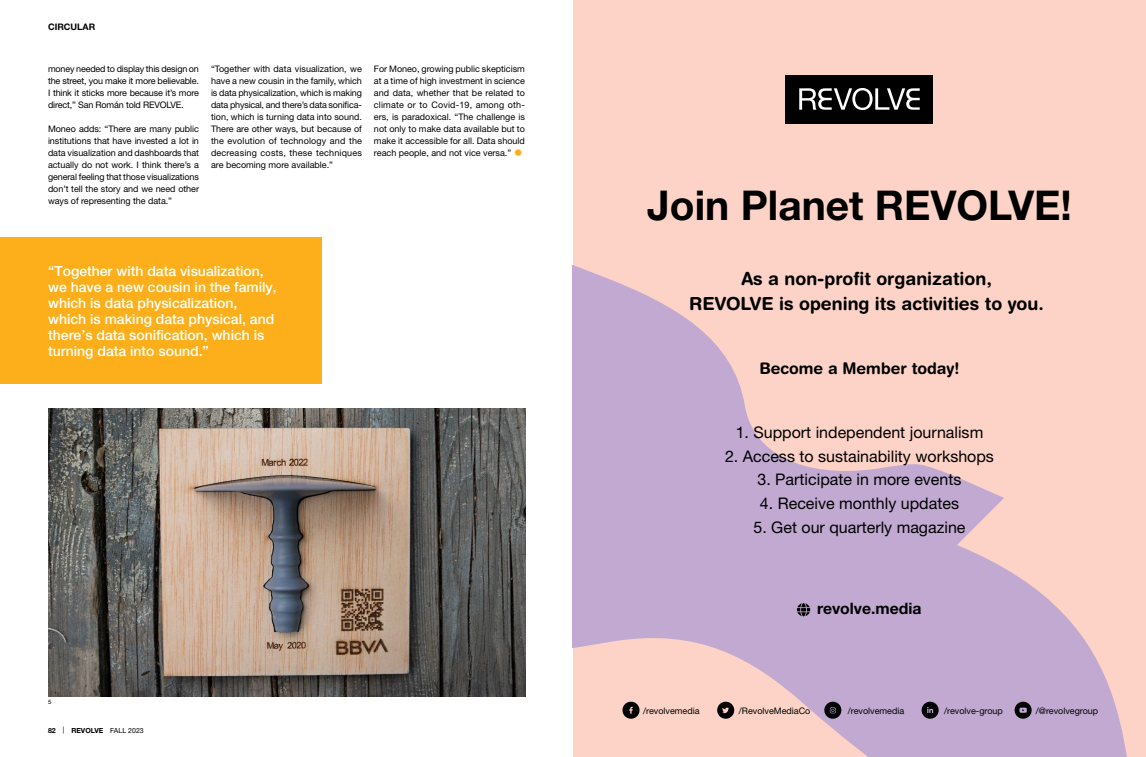
<style>
.page{position:relative;width:1146px;height:757px;background:#fff}
.page>*{position:absolute;margin:0;border:0;box-sizing:border-box;transform-origin:0 0}
.t1{font:700 41.1px "Helvetica Neue LT Std";color:#000}
.t2{font:700 18px/25px "Helvetica Rounded LT Std";color:#000;text-align:center}
.t3{font:16px "Helvetica Neue LT Std";color:#000}
.t4{font:700 16px "Helvetica Rounded LT Std";color:#000}
.t5{font:700 15.7px "Helvetica Neue LT Std";color:#000}
.t6{font:500 14px/16px "Helvetica Neue LT Std";color:#fff}
.t7{font:9px/12px "Helvetica Neue LT Std";color:#000;text-align:justify}
.t8{font:700 9px "Helvetica Neue LT Std";color:#000}
.t9{font:700 7px "Helvetica Neue LT Std";color:#000}
.t10{font:6px "Helvetica Neue LT Std";color:#000}
.s1{font-size:18px;color:#fcaf1a}
.s2{font-weight:400}
</style>
<div class="page">
<img style="left:48px;top:408px;width:477px;height:288px">
<div style="left:0;top:237px;width:321px;height:147px;background:#fcaf1a"></div>
<div style="left:573px;top:0;width:572px;height:757px;background:#fcd3c6"></div>
<svg style="left:573px;top:265px;width:554px;height:492px;fill:#c1a9d1"></svg>
<svg style="left:796px;top:603px;width:14px;height:13px"></svg>
<svg style="left:622px;top:702px;width:17px;height:17px"></svg>
<svg style="left:717px;top:702px;width:17px;height:17px"></svg>
<svg style="left:824px;top:702px;width:17px;height:17px"></svg>
<svg style="left:921px;top:702px;width:17px;height:17px"></svg>
<svg style="left:1014px;top:702px;width:17px;height:17px"></svg>
<div style="left:785px;top:75px;width:148px;height:48px;background:#000"></div>
<svg style="left:799px;top:88px;width:120px;height:22px"></svg>
<p class="t8" style="left:48px;top:22px;width:49px">CIRCULAR</p>
<p class="t7" style="left:48px;top:63px;width:152px">money needed to display this design on the street, you make it more believable.<br>I think it sticks more because it’s more direct,” San Román told REVOLVE.</p>
<p class="t7" style="left:48px;top:123px;width:152px">Moneo adds: “There are many public institutions that have invested a lot in data visualization and dashboards that actually do not work. I think there’s a general feeling that those visualizations don’t tell the story and we need other ways of representing the data.”</p>
<p class="t7" style="left:211px;top:63px;width:152px">“Together with data visualization, we have a new cousin in the family, which is data physicalization, which is making data physical, and there’s data sonifica&shy;tion, which is turning data into sound.<br>There are other ways, but because of the evolution of technology and the decreasing costs, these techniques are becoming more available.”</p>
<p class="t7" style="left:374px;top:63px;width:152px">For Moneo, growing public skepticism at a time of high investment in science and data, whether that be related to climate or to Covid-19, among oth&shy;ers, is paradoxical. “The challenge is not only to make data available but to make it accessible for all. Data should reach people, and not vice versa.” <span class="s1">•</span></p>
<h3 class="t6" style="left:48px;top:263px;width:230px">“Together with data visualization, we have a new cousin in the family, which is data physicalization, which is making data physical, and there’s data sonification, which is turning data into sound.”</h3>
<p class="t10" style="left:48px;top:698px;width:5px">5</p>
<p class="t9" style="left:48px;top:726px;width:97px">82 <span class="s2">|</span> REVOLVE <span class="s2">FALL 2023</span></p>
<h1 class="t1" style="left:647px;top:180px;width:426px">Join Planet REVOLVE!</h1>
<h2 class="t2" style="left:689px;top:266px;width:356px">As a non-profit organization,<br>REVOLVE is opening its activities to you.</h2>
<h3 class="t4" style="left:759px;top:359px;width:201px">Become a Member today!</h3>
<h3 class="t3" style="left:735px;top:423px;width:249px">1. Support independent journalism</h3>
<h3 class="t3" style="left:725px;top:446px;width:270px">2. Access to sustainability workshops</h3>
<h3 class="t3" style="left:757px;top:470px;width:205px">3. Participate in more events</h3>
<h3 class="t3" style="left:759px;top:494px;width:200px">4. Receive monthly updates</h3>
<h3 class="t3" style="left:753px;top:517px;width:213px">5. Get our quarterly magazine</h3>
<h3 class="t5" style="left:817px;top:599px;width:106px">revolve.media</h3>
<p class="t7" style="left:643px;top:704px;width:58px">/revolvemedia</p>
<p class="t7" style="left:738px;top:704px;width:73px">/RevolveMediaCo</p>
<p class="t7" style="left:847px;top:704px;width:58px">/revolvemedia</p>
<p class="t7" style="left:944px;top:704px;width:60px">/revolve-group</p>
<p class="t7" style="left:1035px;top:704px;width:64px">/@revolvegroup</p>
</div>
